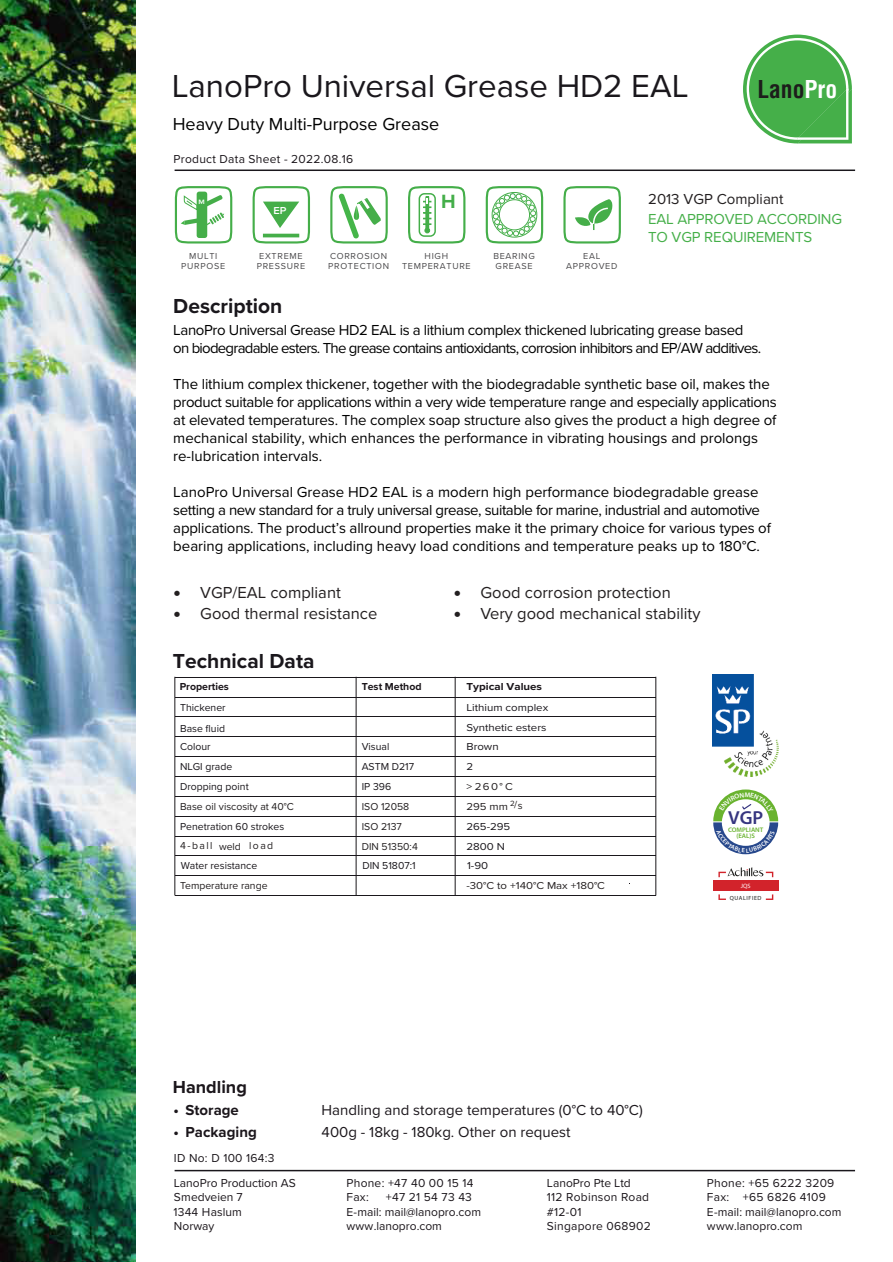
<style>
.page{position:relative;width:893px;height:1262px;background:#fff}
.page>*{position:absolute;margin:0;border:0;box-sizing:border-box;transform-origin:0 0}
.t1{font:33px "Proxima Nova";color:#1a171c}
.t2{font:700 condensed 24px "Helvetica LT Std";color:#1d1d1b}
.t3{font:700 21px "Proxima Nova";color:#1a171c}
.t4{font:700 19.95px "Proxima Nova";color:#44ae49}
.t5{font:600 18.9px "Myriad Pro";color:#363580}
.t6{font:18px "Proxima Nova";color:#000}
.t7{font:700 18px "Proxima Nova";color:#1b161b}
.t8{font:16.5px "Proxima Nova";color:#231f20}
.t9{font:15px/18px "Proxima Nova";letter-spacing:-.01em;color:#000}
.t10{font:15px/18px "Proxima Nova";letter-spacing:-.05em;color:#000}
.t11{font:15px "Proxima Nova";color:#1b161b}
.t12{font:15px/18px "Proxima Nova";letter-spacing:-.01em;color:#45af49}
.t13{font:700 15px "Proxima Nova";color:#1b161b}
.t14{font:15px "Proxima Nova";color:#231f20}
.t15{font:14.55px "Verdana";color:#231f20}
.t16{font:12px/14.4px "Proxima Nova";letter-spacing:.02em;color:#1b161b}
.t17{font:12px/14.4px "Proxima Nova";color:#1b161b}
.t18{font:10.5px/18.6px "Proxima Nova";color:#1a171c}
.t19{font:10.5px "Proxima Nova";color:#1a171c;scale:1.1 1}
.t20{font:700 10.5px "Proxima Nova";color:#1b161b}
.t21{font:700 10.5px "Proxima Nova";color:#1b161b;scale:1.1 1}
.t22{font:10.5px "Proxima Nova";color:#231f20;scale:1.1 1}
.t23{font:10.5px "Proxima Nova";color:#231f20}
.t24{font:600 10.5px "Proxima Nova";color:#fff;scale:1.05 1}
.t25{font:10.35px "Proxima Nova";color:#231f20}
.t26{font:10.35px "Proxima Nova";color:#231f20;scale:1.1 1}
.t27{font:9px/10.8px "Proxima Nova";letter-spacing:.08em;color:#4c4b4d}
.t28{font:600 6.6px/6.6px "Myriad Pro";color:#69b32f;text-align:center}
.t29{font:600 6.6px "Proxima Nova";color:#fff;scale:1.15 1}
.t30{font:6.3px "Myriad Pro";color:#fff}
.t31{font:6px "Myriad Pro";letter-spacing:.1em;color:#1d1e1c}
.s1{color:#fff}
.s2{font-family:"Verdana";font-size:14.55px}
.s3{font-size:15.15px}
</style>
<div class="page">
<hr style="left:174px;top:1169px;width:681px;height:2px;background:#1a171c">
<hr style="left:175px;top:169px;width:680px;height:2px;background:#1a171c">
<img style="left:0;top:0;width:136px;height:1261px">
<hr style="left:175px;top:677px;width:480px;height:1px;background:#1a171c">
<hr style="left:175px;top:875px;width:480px;height:1px;background:#1a171c">
<hr style="left:175px;top:696px;width:480px;height:1px;background:#1a171c">
<hr style="left:175px;top:716px;width:480px;height:1px;background:#1a171c">
<hr style="left:175px;top:736px;width:480px;height:1px;background:#1a171c">
<hr style="left:175px;top:756px;width:480px;height:1px;background:#1a171c">
<hr style="left:175px;top:776px;width:480px;height:1px;background:#1a171c">
<hr style="left:175px;top:796px;width:480px;height:1px;background:#1a171c">
<hr style="left:175px;top:815px;width:480px;height:1px;background:#1a171c">
<hr style="left:175px;top:835px;width:480px;height:1px;background:#1a171c">
<hr style="left:175px;top:855px;width:480px;height:1px;background:#1a171c">
<hr style="left:175px;top:894px;width:480px;height:1px;background:#1a171c">
<hr style="left:174px;top:677px;width:1px;height:218px;background:#1a171b">
<hr style="left:356px;top:677px;width:1px;height:218px;background:#1a171b">
<hr style="left:655px;top:677px;width:1px;height:218px;background:#1a171b">
<hr style="left:455px;top:677px;width:1px;height:218px;background:#1a171b">
<div style="left:712px;top:880px;width:66px;height:11px;background:#d2232b"></div>
<svg style="left:765px;top:894px;width:8px;height:6px"></svg>
<svg style="left:718px;top:894px;width:8px;height:6px"></svg>
<svg style="left:718px;top:867px;width:55px;height:10px"></svg>
<img style="left:712px;top:675px;width:66px;height:101px">
<svg style="left:743px;top:35px;width:108px;height:108px"></svg>
<svg style="left:330px;top:186px;width:58px;height:58px"></svg>
<svg style="left:408px;top:186px;width:58px;height:58px"></svg>
<svg style="left:252px;top:186px;width:58px;height:58px"></svg>
<svg style="left:174px;top:186px;width:59px;height:58px"></svg>
<svg style="left:563px;top:186px;width:58px;height:58px"></svg>
<svg style="left:485px;top:186px;width:59px;height:58px"></svg>
<svg style="left:713px;top:789px;width:65px;height:65px"></svg>
<h1 class="t1" style="left:172px;top:72px;width:518px">LanoPro Universal Grease HD2 EAL</h1>
<p class="t6" style="left:173px;top:117px;width:268px">Heavy Duty Multi-Purpose Grease</p>
<p class="t16" style="left:173px;top:153px;width:181px">Product Data Sheet - 2022.08.16</p>
<h2 class="t2" style="left:757px;top:76px;width:81px">Lano<span class="s1">Pro</span></h2>
<p class="t29" style="left:199px;top:199px;width:7px">M</p>
<p class="t24" style="left:273px;top:206px;width:14px">EP</p>
<h3 class="t4" style="left:441px;top:193px;width:16px">H</h3>
<p class="t27" style="left:328px;top:251px;width:62px">CORROSION<br>PROTECTION</p>
<p class="t27" style="left:402px;top:251px;width:70px;text-align:center">HIGH<br>TEMPERATURE</p>
<p class="t27" style="left:493px;top:251px;width:43px">BEARING<br>GREASE</p>
<p class="t27" style="left:181px;top:251px;width:45px;text-align:center">MULTI<br>PURPOSE</p>
<p class="t27" style="left:566px;top:251px;width:53px;text-align:center">EAL<br>APPROVED</p>
<p class="t27" style="left:257px;top:251px;width:50px">EXTREME<br>PRESSURE</p>
<h3 class="t3" style="left:173px;top:297px;width:110px">Description</h3>
<p class="t14" style="left:648px;top:193px;width:137px">2013 VGP Compliant</p>
<p class="t12" style="left:648px;top:210px;width:195px">EAL APPROVED ACCORDING<br>TO VGP REQUIREMENTS</p>
<p class="t10" style="left:173px;top:322px;width:589px">LanoPro Universal Grease HD2 EAL is a lithium complex thickened lubricating grease based on biodegradable esters. The grease contains antioxidants, corrosion inhibitors and EP/AW additives.</p>
<p class="t9" style="left:173px;top:376px;width:605px">The lithium complex thickener, together with the biodegradable synthetic base oil, makes the product suitable for applications within a very wide temperature range and especially applications at elevated temperatures. The complex soap structure also gives the product a high degree of mechanical stability, which enhances the performance in vibrating housings and prolongs re-lubrication intervals.</p>
<p class="t9" style="left:173px;top:484px;width:599px">LanoPro Universal Grease HD2 EAL is a modern high performance biodegradable grease setting a new standard for a truly universal grease, suitable for marine, industrial and automotive applications. The product’s allround properties make it the primary choice for various types of bearing applications, including heavy load conditions and temperature peaks up to 180°C.</p>
<p class="t8" style="left:173px;top:586px;width:169px"><span class="s2">ï</span> VGP/EAL compliant</p>
<p class="t8" style="left:453px;top:586px;width:219px"><span class="s2">ï</span> Good corrosion protection</p>
<p class="t8" style="left:173px;top:607px;width:205px"><span class="s2">ï</span> Good thermal resistance</p>
<p class="t8" style="left:480px;top:607px;width:221px">Very good mechanical stability</p>
<p class="t15" style="left:453px;top:606px;width:9px">ï</p>
<h3 class="t3" style="left:173px;top:652px;width:143px">Technical Data</h3>
<p class="t20" style="left:180px;top:682px;width:51px">Properties</p>
<p class="t20" style="left:362px;top:682px;width:61px">Test Method</p>
<p class="t21" style="left:466px;top:682px;width:70px">Typical Values</p>
<p class="t18" style="left:180px;top:699px;width:47px">Thickener</p>
<p class="t18" style="left:180px;top:719px;width:46px">Base fluid<br>Colour</p>
<p class="t18" style="left:180px;top:757px;width:70px;line-height:20px">NLGI grade<br>Dropping point</p>
<p class="t18" style="left:362px;top:758px;width:54px">ASTM D217</p>
<p class="t18" style="left:362px;top:738px;width:29px">Visual</p>
<p class="t18" style="left:362px;top:778px;width:31px">IP 396</p>
<p class="t19" style="left:466px;top:703px;width:76px">Lithium complex</p>
<p class="t19" style="left:466px;top:742px;width:31px">Brown</p>
<p class="t19" style="left:466px;top:723px;width:74px">Synthetic esters</p>
<p class="t19" style="left:466px;top:762px;width:8px">2</p>
<p class="t22" style="left:466px;top:782px;width:44px">&gt; 2 6 0 C°</p>
<p class="t23" style="left:510px;top:800px;width:14px"><sup>2</sup>/s</p>
<p class="t25" style="left:362px;top:802px;width:49px">ISO 12058</p>
<p class="t26" style="left:466px;top:802px;width:39px">295 mm</p>
<p class="t25" style="left:180px;top:802px;width:115px">Base oil viscosity at 40°C</p>
<p class="t25" style="left:180px;top:841px;width:34px">4 b- a ll</p>
<p class="t25" style="left:219px;top:842px;width:23px">weld</p>
<p class="t25" style="left:249px;top:841px;width:25px">ol ad</p>
<p class="t18" style="left:180px;top:817px;width:106px">Penetration 60 strokes</p>
<p class="t25" style="left:362px;top:822px;width:42px">ISO 2137</p>
<p class="t19" style="left:466px;top:821px;width:41px">265-295</p>
<p class="t18" style="left:181px;top:857px;width:78px">Water resistance</p>
<p class="t18" style="left:362px;top:857px;width:55px">DIN 51807:1</p>
<p class="t19" style="left:467px;top:861px;width:21px">1-90</p>
<p class="t19" style="left:466px;top:841px;width:36px">2800 N</p>
<p class="t25" style="left:362px;top:841px;width:58px">DIN 51350:4</p>
<p class="t25" style="left:180px;top:881px;width:89px">Temperature range</p>
<p class="t26" style="left:466px;top:881px;width:127px">-30°C to +140°C Max +180°C</p>
<p class="t7" style="left:173px;top:1079px;width:75px">Handling</p>
<p class="t13" style="left:173px;top:1103px;width:67px"><span class="s3">•</span> Storage</p>
<p class="t11" style="left:321px;top:1103px;width:323px">Handling and storage temperatures (0°C to 40°C)</p>
<p class="t13" style="left:173px;top:1125px;width:85px"><span class="s3">•</span> Packaging</p>
<p class="t11" style="left:321px;top:1125px;width:250px">400g - 18kg - 180kg. Other on request</p>
<p class="t16" style="left:174px;top:1151px;width:102px">ID No: D 100 164:3</p>
<p class="t5" style="left:728px;top:810px;width:37px">VGP</p>
<p class="t28" style="left:728px;top:826px;width:37px">COMPLIANT (EAL)S</p>
<p class="t30" style="left:740px;top:883px;width:11px">JQS</p>
<p class="t31" style="left:729px;top:896px;width:33px">QUALIFIED</p>
<p class="t17" style="left:173px;top:1176px;width:124px">LanoPro Production AS<br>Smedveien 7<br>1344 Haslum<br>Norway</p>
<p class="t16" style="left:346px;top:1176px;width:129px">Phone: +47 40 00 15 14</p>
<p class="t17" style="left:346px;top:1205px;width:136px">E-mail: mail@lanopro.com www.lanopro.com</p>
<p class="t16" style="left:346px;top:1190px;width:24px">Fax:</p>
<p class="t16" style="left:386px;top:1190px;width:88px">+47 21 54 73 43</p>
<p class="t16" style="left:707px;top:1176px;width:129px">Phone: +65 6222 3209</p>
<p class="t16" style="left:547px;top:1176px;width:104px">LanoPro Pte Ltd<br>112 Robinson Road</p>
<p class="t16" style="left:547px;top:1219px;width:105px">Singapore 068902</p>
<p class="t16" style="left:707px;top:1190px;width:120px">Fax: +65 6826 4109</p>
<p class="t16" style="left:547px;top:1205px;width:36px">#12-01</p>
<p class="t17" style="left:707px;top:1204px;width:136px">E-mail: mail@lanopro.com www.lanopro.com</p>
</div>
